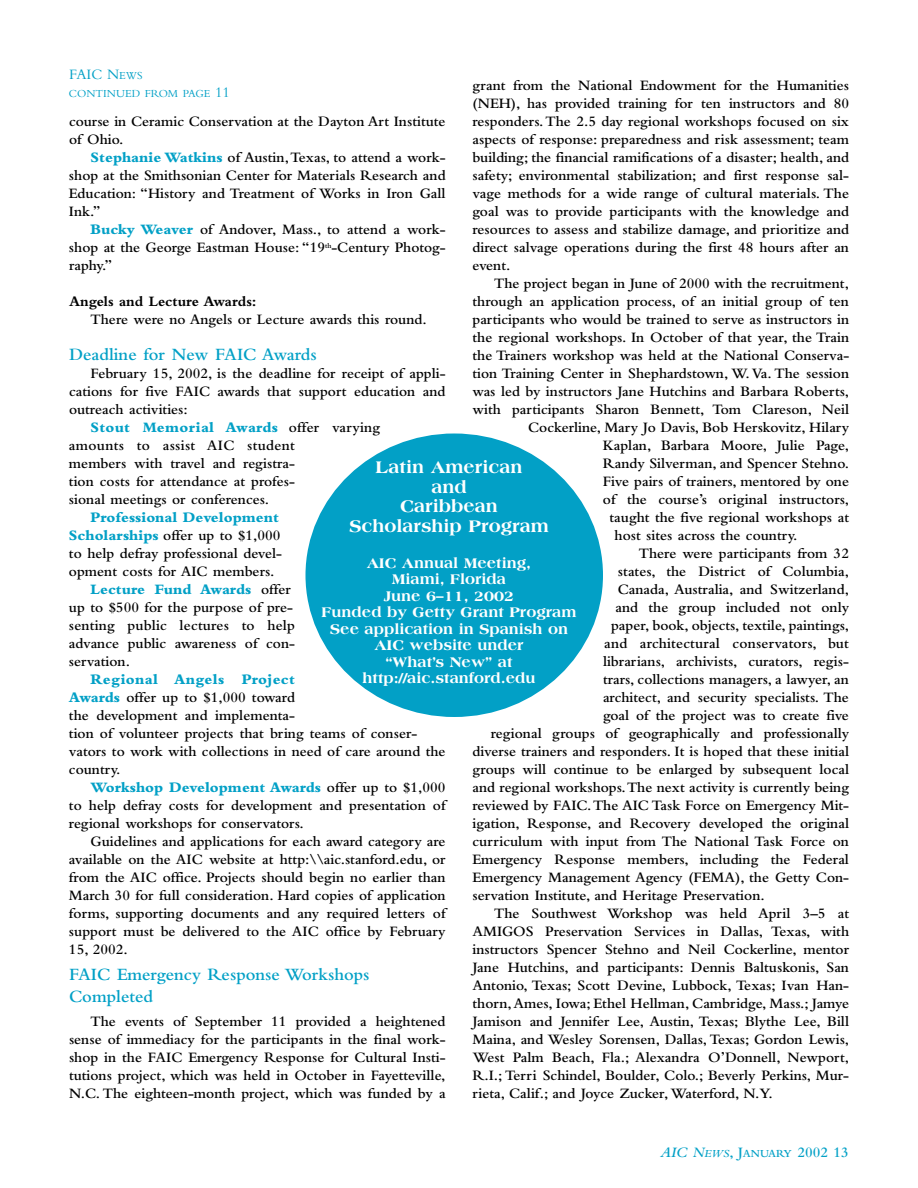
<style>
.page{position:relative;width:918px;height:1188px;background:#fff}
.page>*{position:absolute;margin:0;border:0;box-sizing:border-box;transform-origin:0 0}
.t1{font:600 18px/21.6px "Bembo";color:#02a0c6}
.t2{font:800 18px/19.5px "Americana";color:#fff;text-align:center}
.t3{font:600 15px/18px "Bembo";color:#000;text-align:justify}
.t4{font:800 15px/16.5px "Americana";color:#fff;text-align:center}
.t5{font:800 15px "Bembo";color:#02a0c6}
.t6{font:600 15px "Bembo";letter-spacing:.02em;color:#000}
.t7{font:700 15px "Bembo";color:#000}
.t8{font:600 15px "Bembo";color:#02a0c6}
.t9{font:15px "Bembo";color:#02a0c6}
.t10{font:11.25px "Bembo";color:#02a0c6}
.s1{font-size:11.25px}
.s2{font-size:15px}
.s3{font-weight:800;color:#02a0c6}
.s4{font-weight:600;color:#000}
.s5{font-style:italic}
.s6{font-style:italic;font-size:11.25px}
</style>
<div class="page">
<div style="left:306px;top:434px;width:297px;height:283px;background:#02a0c6;border-radius:50%"></div>
<p class="t9" style="left:69px;top:69px;width:75px">FAIC N<span class="s1">EWS</span></p>
<p class="t10" style="left:69px;top:90px;width:162px">CONTINUED FROM PAGE <span class="s2">11</span></p>
<p class="t3" style="left:472px;top:78px;width:378px">grant from the National Endowment for the Humanities (NEH), has provided training for ten instructors and 80 responders.The 2.5 day regional workshops focused on six aspects of response: preparedness and risk assessment; team building; the financial ramifications of a disaster; health, and safety; environmental stabilization; and first response sal&shy;vage methods for a wide range of cultural materials. The goal was to provide participants with the knowledge and resources to assess and stabilize damage, and prioritize and direct salvage operations during the first 48 hours after an event.</p>
<p class="t3" style="left:494px;top:276px;width:356px">The project began in June of 2000 with the recruitment,</p>
<p class="t3" style="left:472px;top:294px;width:378px">through an application process, of an initial group of ten</p>
<p class="t3" style="left:472px;top:312px;width:378px">participants who would be trained to serve as instructors in</p>
<p class="t3" style="left:472px;top:330px;width:378px">the regional workshops. In October of that year, the Train</p>
<p class="t3" style="left:472px;top:348px;width:378px">the Trainers workshop was held at the National Conserva-</p>
<p class="t3" style="left:472px;top:366px;width:378px">tion Training Center in Shephardstown, W.Va. The session</p>
<p class="t3" style="left:472px;top:384px;width:378px">was led by instructors Jane Hutchins and Barbara Roberts,</p>
<p class="t3" style="left:472px;top:402px;width:378px">with participants Sharon Bennett, Tom Clareson, Neil</p>
<p class="t3" style="left:528px;top:420px;width:322px">Cockerline, Mary Jo Davis, Bob Herskovitz, Hilary</p>
<p class="t3" style="left:603px;top:438px;width:248px">Kaplan, Barbara Moore, Julie Page,</p>
<p class="t3" style="left:603px;top:456px;width:248px">Randy Silverman, and Spencer Stehno.</p>
<p class="t3" style="left:603px;top:474px;width:248px">Five pairs of trainers, mentored by one</p>
<p class="t3" style="left:603px;top:492px;width:248px">of the course’s original instructors,</p>
<p class="t3" style="left:610px;top:510px;width:241px">taught the five regional workshops at</p>
<p class="t3" style="left:615px;top:528px;width:184px">host sites across the country.</p>
<p class="t3" style="left:639px;top:546px;width:212px">There were participants from 32</p>
<p class="t3" style="left:618px;top:564px;width:233px">states, the District of Columbia,</p>
<p class="t3" style="left:618px;top:582px;width:233px">Canada, Australia, and Switzerland,</p>
<p class="t3" style="left:616px;top:600px;width:235px">and the group included not only</p>
<p class="t3" style="left:611px;top:618px;width:239px">paper, book, objects, textile, paintings,</p>
<p class="t3" style="left:604px;top:636px;width:246px">and architectural conservators, but</p>
<p class="t3" style="left:603px;top:654px;width:247px">librarians, archivists, curators, regis-</p>
<p class="t3" style="left:603px;top:672px;width:248px">trars, collections managers, a lawyer, an</p>
<p class="t3" style="left:603px;top:690px;width:248px">architect, and security specialists. The</p>
<p class="t3" style="left:603px;top:708px;width:248px">goal of the project was to create five</p>
<p class="t3" style="left:491px;top:726px;width:360px">regional groups of geographically and professionally</p>
<p class="t3" style="left:473px;top:744px;width:378px">diverse trainers and responders. It is hoped that these initial</p>
<p class="t3" style="left:473px;top:762px;width:378px">groups will continue to be enlarged by subsequent local</p>
<p class="t3" style="left:473px;top:780px;width:378px">and regional workshops.The next activity is currently being</p>
<p class="t3" style="left:473px;top:798px;width:378px">reviewed by FAIC.The AIC Task Force on Emergency Mit-</p>
<p class="t3" style="left:473px;top:816px;width:378px">igation, Response, and Recovery developed the original</p>
<p class="t3" style="left:473px;top:834px;width:378px">curriculum with input from The National Task Force on</p>
<p class="t3" style="left:473px;top:852px;width:378px">Emergency Response members, including the Federal</p>
<p class="t3" style="left:473px;top:870px;width:378px">Emergency Management Agency (FEMA), the Getty Con-</p>
<p class="t3" style="left:473px;top:888px;width:294px">servation Institute, and Heritage Preservation.</p>
<p class="t3" style="left:494px;top:906px;width:357px">The Southwest Workshop was held April 3–5 at</p>
<p class="t3" style="left:473px;top:924px;width:378px">AMIGOS Preservation Services in Dallas, Texas, with</p>
<p class="t3" style="left:473px;top:942px;width:378px">instructors Spencer Stehno and Neil Cockerline, mentor</p>
<p class="t3" style="left:473px;top:960px;width:378px">Jane Hutchins, and participants: Dennis Baltuskonis, San</p>
<p class="t3" style="left:473px;top:978px;width:378px">Antonio, Texas; Scott Devine, Lubbock, Texas; Ivan Han-</p>
<p class="t3" style="left:473px;top:996px;width:378px">thorn,Ames, Iowa; Ethel Hellman, Cambridge, Mass.; Jamye</p>
<p class="t3" style="left:473px;top:1014px;width:378px">Jamison and Jennifer Lee, Austin, Texas; Blythe Lee, Bill</p>
<p class="t3" style="left:473px;top:1032px;width:378px">Maina, and Wesley Sorensen, Dallas, Texas; Gordon Lewis,</p>
<p class="t3" style="left:473px;top:1050px;width:378px">West Palm Beach, Fla.; Alexandra O’Donnell, Newport,</p>
<p class="t3" style="left:473px;top:1068px;width:378px">R.I.; Terri Schindel, Boulder, Colo.; Beverly Perkins, Mur-</p>
<p class="t3" style="left:473px;top:1086px;width:302px">rieta, Calif.; and Joyce Zucker,Waterford, N.Y.</p>
<p class="t3" style="left:69px;top:114px;width:378px">course in Ceramic Conservation at the Dayton Art Institute of Ohio.</p>
<p class="t3" style="left:69px;top:150px;width:378px;text-indent:22px"><span class="s3">Stephanie Watkins</span> of Austin,Texas, to attend a work&shy;shop at the Smithsonian Center for Materials Research and Education: “History and Treatment of Works in Iron Gall Ink.”</p>
<p class="t3" style="left:69px;top:222px;width:378px;text-indent:22px"><span class="s3">Bucky Weaver</span> of Andover, Mass., to attend a work&shy;shop at the George Eastman House: “19<sup>th</sup>-Century Photog&shy;raphy.”</p>
<p class="t7" style="left:69px;top:296px;width:189px">Angels and Lecture Awards:</p>
<p class="t3" style="left:91px;top:312px;width:338px">There were no Angels or Lecture awards this round.</p>
<p class="t1" style="left:69px;top:345px;width:249px">Deadline for New FAIC Awards</p>
<p class="t3" style="left:91px;top:366px;width:357px">February 15, 2002, is the deadline for receipt of appli-</p>
<p class="t3" style="left:69px;top:384px;width:378px">cations for five FAIC awards that support education and</p>
<p class="t3" style="left:69px;top:402px;width:120px">outreach activities:</p>
<p class="t5" style="left:91px;top:422px;width:291px">Stout Memorial Awards <span class="s4">offer varying</span></p>
<p class="t6" style="left:69px;top:440px;width:228px">amounts to assist AIC student</p>
<p class="t3" style="left:69px;top:456px;width:228px">members with travel and registra-</p>
<p class="t3" style="left:69px;top:474px;width:228px">tion costs for attendance at profes-</p>
<p class="t3" style="left:69px;top:492px;width:202px">sional meetings or conferences.</p>
<p class="t5" style="left:91px;top:512px;width:190px">Professional Development</p>
<p class="t3" style="left:69px;top:528px;width:213px"><span class="s3">Scholarships</span> offer up to $1,000</p>
<p class="t3" style="left:69px;top:546px;width:215px">to help defray professional devel-</p>
<p class="t3" style="left:69px;top:564px;width:207px">opment costs for AIC members.</p>
<p class="t5" style="left:91px;top:584px;width:202px">Lecture Fund Awards <span class="s4">offer</span></p>
<p class="t3" style="left:69px;top:600px;width:225px">up to $500 for the purpose of pre-</p>
<p class="t3" style="left:69px;top:618px;width:227px">senting public lectures to help</p>
<p class="t3" style="left:69px;top:636px;width:228px">advance public awareness of con-</p>
<p class="t3" style="left:69px;top:654px;width:63px">servation.</p>
<p class="t3" style="left:69px;top:672px;width:378px;text-align:left;text-indent:22px"><span class="s3">Regional Angels Project<br>Awards</span> offer up to $1,000 toward<br>the development and implementa-<br>tion of volunteer projects that bring teams of conser&shy;vators to work with collections in need of care around the country.</p>
<p class="t3" style="left:69px;top:780px;width:378px;text-indent:22px"><span class="s3">Workshop Development Awards</span> offer up to $1,000 to help defray costs for development and presentation of regional workshops for conservators.</p>
<p class="t3" style="left:69px;top:834px;width:378px;text-indent:22px">Guidelines and applications for each award category are available on the AIC website at http:\\aic.stanford.edu, or from the AIC office. Projects should begin no earlier than March 30 for full consideration. Hard copies of application forms, supporting documents and any required letters of support must be delivered to the AIC office by February 15, 2002.</p>
<p class="t1" style="left:69px;top:966px;width:302px">FAIC Emergency Response Workshops<br>Completed</p>
<p class="t3" style="left:69px;top:1014px;width:378px;text-indent:22px">The events of September 11 provided a heightened sense of immediacy for the participants in the final work&shy;shop in the FAIC Emergency Response for Cultural Insti&shy;tutions project, which was held in October in Fayetteville, N.C. The eighteen-month project, which was funded by a</p>
<p class="t2" style="left:349px;top:458px;width:201px">Latin American<br>and<br>Caribbean<br>Scholarship Program</p>
<p class="t4" style="left:322px;top:555px;width:256px">AIC Annual Meeting,<br>Miami, Florida<br>June 6–11, 2002<br>Funded by Getty Grant Program<br>See application in Spanish on<br>AIC website under<br>“What’s New” at http://aic.stanford.edu</p>
<p class="t8" style="left:660px;top:1147px;width:190px"><span class="s5">AIC N</span><span class="s6">EWS</span>, J<span class="s1">ANUARY</span> 2002 13</p>
</div>
